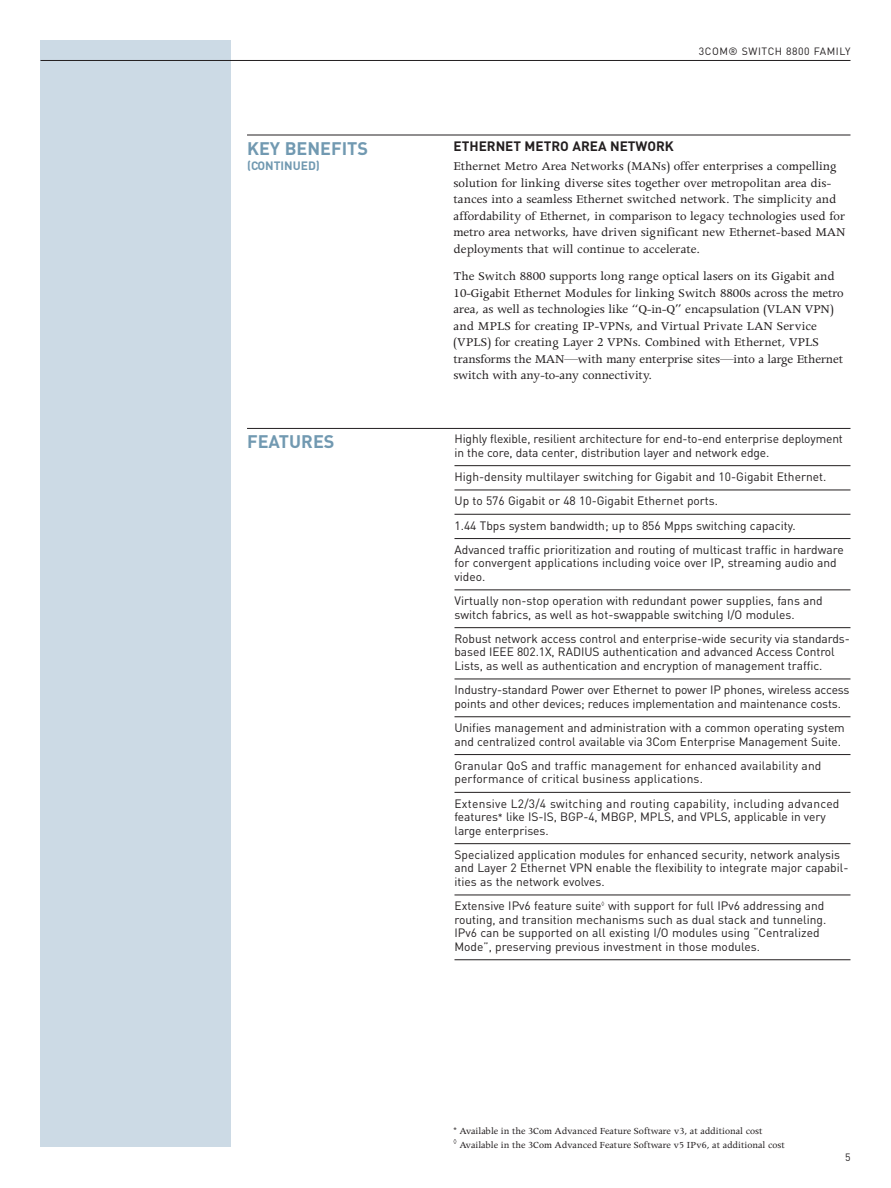
<style>
.page{position:relative;width:891px;height:1188px;background:#fff}
.page>*{position:absolute;margin:0;border:0;box-sizing:border-box;transform-origin:0 0}
.t1{font:700 18px "DIN";color:#7199b1}
.t2{font:13.5px/16.5px "Apollo";color:#231f20}
.t3{font:700 13.5px "DIN";color:#231f20}
.t4{font:12px/13.5px "DIN";color:#231f20}
.t5{font:700 12px "DIN";color:#7199b1}
.t6{font:10.5px/14px "Apollo";color:#231f20}
.t7{font:10.5px "DIN";letter-spacing:.05em;color:#231f20}
.s1{font-size:10.5px}
</style>
<div class="page">
<div style="left:40px;top:40px;width:191px;height:1108px;background:#ccdae5"></div>
<hr style="left:40px;top:60px;width:810px;height:1px;background:#231f20">
<hr style="left:247px;top:135px;width:603px;height:1px;background:#231f20">
<hr style="left:454px;top:465px;width:396px;height:1px;background:#231f20">
<hr style="left:454px;top:490px;width:396px;height:1px;background:#231f20">
<hr style="left:454px;top:514px;width:396px;height:1px;background:#231f20">
<hr style="left:454px;top:538px;width:396px;height:1px;background:#231f20">
<hr style="left:454px;top:590px;width:396px;height:1px;background:#231f20">
<hr style="left:454px;top:627px;width:396px;height:1px;background:#231f20">
<hr style="left:454px;top:679px;width:396px;height:1px;background:#231f20">
<hr style="left:454px;top:717px;width:396px;height:1px;background:#231f20">
<hr style="left:454px;top:754px;width:396px;height:1px;background:#231f20">
<hr style="left:454px;top:792px;width:396px;height:1px;background:#231f20">
<hr style="left:454px;top:843px;width:396px;height:1px;background:#231f20">
<hr style="left:454px;top:895px;width:396px;height:1px;background:#231f20">
<hr style="left:454px;top:960px;width:396px;height:1px;background:#231f20">
<hr style="left:247px;top:428px;width:603px;height:1px;background:#231f20">
<h1 class="t1" style="left:247px;top:137px;width:123px">KEY BENEFITS</h1>
<p class="t5" style="left:247px;top:158px;width:74px">(CONTINUED)</p>
<p class="t7" style="left:699px;top:45px;width:153px">3COM® SWITCH 8800 FAMILY</p>
<p class="t3" style="left:454px;top:138px;width:222px">ETHERNET METRO AREA NETWORK</p>
<p class="t2" style="left:454px;top:160px;width:393px">Ethernet Metro Area Networks (MANs) offer enterprises a compelling solution for linking diverse sites together over metropolitan area dis&shy;tances into a seamless Ethernet switched network. The simplicity and affordability of Ethernet, in comparison to legacy technologies used for metro area networks, have driven significant new Ethernet-based MAN deployments that will continue to accelerate.</p>
<p class="t2" style="left:454px;top:269px;width:392px">The Switch 8800 supports long range optical lasers on its Gigabit and 10-Gigabit Ethernet Modules for linking Switch 8800s across the metro area, as well as technologies like “Q-in-Q” encapsulation (VLAN VPN) and MPLS for creating IP-VPNs, and Virtual Private LAN Service (VPLS) for creating Layer 2 VPNs. Combined with Ethernet, VPLS transforms the MAN—with many enterprise sites—into a large Ethernet switch with any-to-any connectivity.</p>
<h1 class="t1" style="left:247px;top:431px;width:89px">FEATURES</h1>
<p class="t4" style="left:454px;top:432px;width:390px">Highly flexible, resilient architecture for end-to-end enterprise deployment in the core, data center, distribution layer and network edge.</p>
<p class="t4" style="left:454px;top:464px;width:391px;line-height:24.3px">High-density multilayer switching for Gigabit and 10-Gigabit Ethernet.<br>Up to 576 Gigabit or 48 10-Gigabit Ethernet ports.<br>1.44 Tbps system bandwidth; up to 856 Mpps switching capacity.<br>Advanced traffic prioritization and routing of multicast traffic in hardware</p>
<p class="t4" style="left:454px;top:556px;width:384px">for convergent applications including voice over IP, streaming audio and video.</p>
<p class="t4" style="left:454px;top:594px;width:370px">Virtually non-stop operation with redundant power supplies, fans and switch fabrics, as well as hot-swappable switching I/O modules.</p>
<p class="t4" style="left:454px;top:632px;width:397px">Robust network access control and enterprise-wide security via standards&shy;based IEEE 802.1X, RADIUS authentication and advanced Access Control<br>Lists, as well as authentication and encryption of management traffic.</p>
<p class="t4" style="left:454px;top:683px;width:397px">Industry-standard Power over Ethernet to power IP phones, wireless access points and other devices; reduces implementation and maintenance costs.</p>
<p class="t4" style="left:454px;top:721px;width:392px">Unifies management and administration with a common operating system and centralized control available via 3Com Enterprise Management Suite.</p>
<p class="t4" style="left:454px;top:758px;width:368px">Granular QoS and traffic management for enhanced availability and performance of critical business applications.</p>
<p class="t4" style="left:454px;top:796px;width:387px">Extensive L2/3/4 switching and routing capability, including advanced features<span class="s1">*</span> like IS-IS, BGP-4, MBGP, MPLS, and VPLS, applicable in very large enterprises.</p>
<p class="t4" style="left:454px;top:848px;width:396px">Specialized application modules for enhanced security, network analysis and Layer 2 Ethernet VPN enable the flexibility to integrate major capabil&shy;ities as the network evolves.</p>
<p class="t4" style="left:454px;top:899px;width:373px">Extensive IPv6 feature suite◊ with support for full IPv6 addressing and routing, and transition mechanisms such as dual stack and tunneling.<br>IPv6 can be supported on all existing I/O modules using “Centralized Mode”, preserving previous investment in those modules.</p>
<p class="t6" style="left:454px;top:1125px;width:333px">* Available in the 3Com Advanced Feature Software v3, at additional cost<br>◊ Available in the 3Com Advanced Feature Software v5 IPv6, at additional cost</p>
<p class="t7" style="left:845px;top:1151px;width:7px">5</p>
</div>
